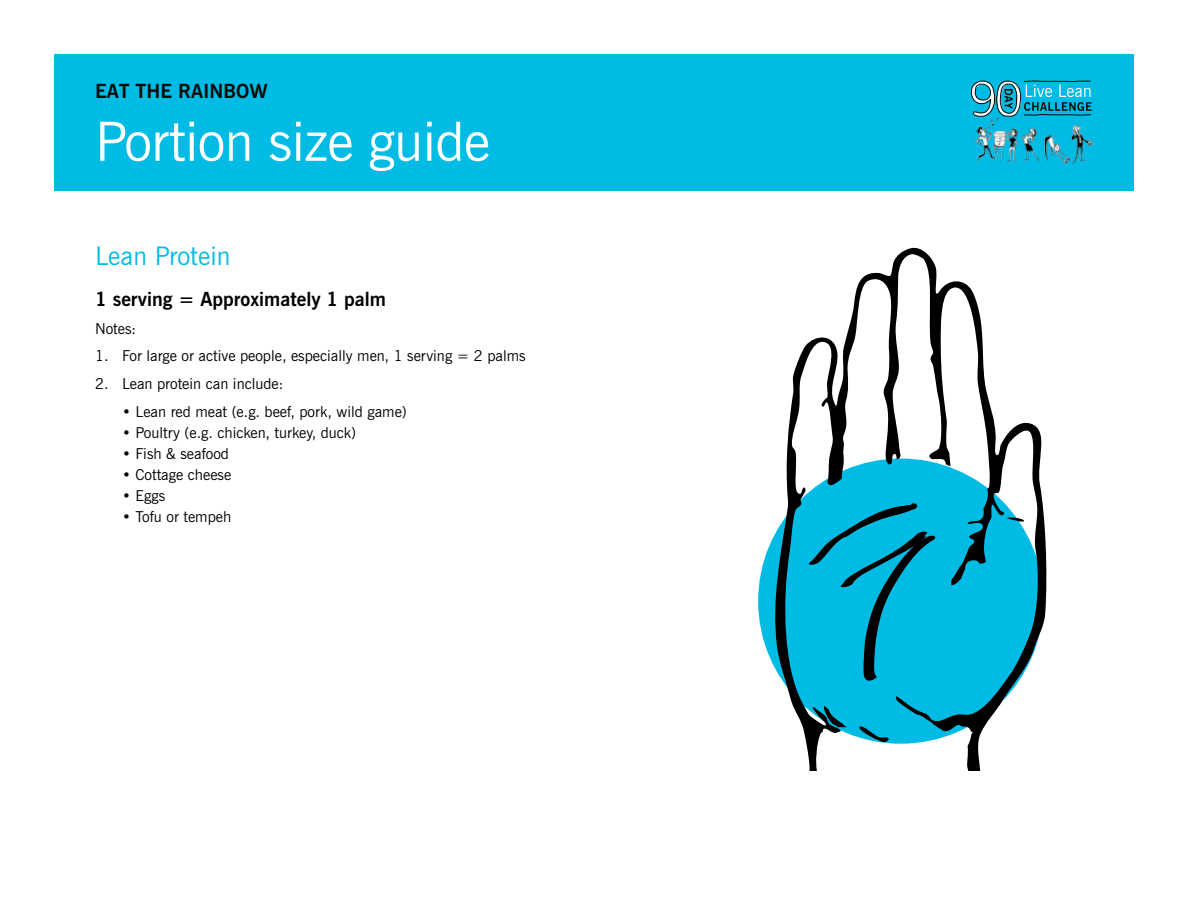
<style>
.page{position:relative;width:1188px;height:918px;background:#fff}
.page>*{position:absolute;margin:0;border:0;box-sizing:border-box;transform-origin:0 0}
.t1{font:54px "News Gothic BT";letter-spacing:-.01em;color:#fff}
.t2{font:25.5px "News Gothic BT";color:#00bce4}
.t3{font:700 19.5px "News Gothic BT";color:#000}
.t4{font:700 19.5px "News Gothic BT";color:#0a0a0a}
.t5{font:15px "News Gothic BT";color:#000}
</style>
<div class="page">
<div style="left:54px;top:54px;width:1080px;height:136px;background:#00bce4"></div>
<svg style="left:971px;top:80px;width:121px;height:37px"></svg>
<img style="left:971px;top:118px;width:123px;height:46px">
<svg style="left:771px;top:247px;width:276px;height:523px"></svg>
<svg style="left:822px;top:706px;width:25px;height:21px"></svg>
<svg style="left:807px;top:503px;width:134px;height:179px;background:#00a5c9"></svg>
<h3 class="t4" style="left:95px;top:79px;width:174px">eat the rainbow</h3>
<h1 class="t1" style="left:95px;top:109px;width:396px">Portion size guide</h1>
<h2 class="t2" style="left:95px;top:240px;width:137px">Lean Protein</h2>
<h3 class="t3" style="left:95px;top:287px;width:293px">1 serving = Approximately 1 palm</h3>
<p class="t5" style="left:95px;top:319px;width:43px">Notes:</p>
<p class="t5" style="left:95px;top:347px;width:432px">1. For large or active people, especially men, 1 serving = 2 palms</p>
<p class="t5" style="left:95px;top:375px;width:190px">2. Lean protein can include:</p>
<p class="t5" style="left:122px;top:402px;width:286px">• Lean red meat (e.g. beef, pork, wild game)</p>
<p class="t5" style="left:122px;top:423px;width:236px">• Poultry (e.g. chicken, turkey, duck)</p>
<p class="t5" style="left:122px;top:444px;width:109px">• Fish &amp; seafood</p>
<p class="t5" style="left:122px;top:465px;width:111px">• Cottage cheese</p>
<p class="t5" style="left:122px;top:486px;width:45px">• Eggs</p>
<p class="t5" style="left:122px;top:507px;width:111px">• Tofu or tempeh</p>
</div>
